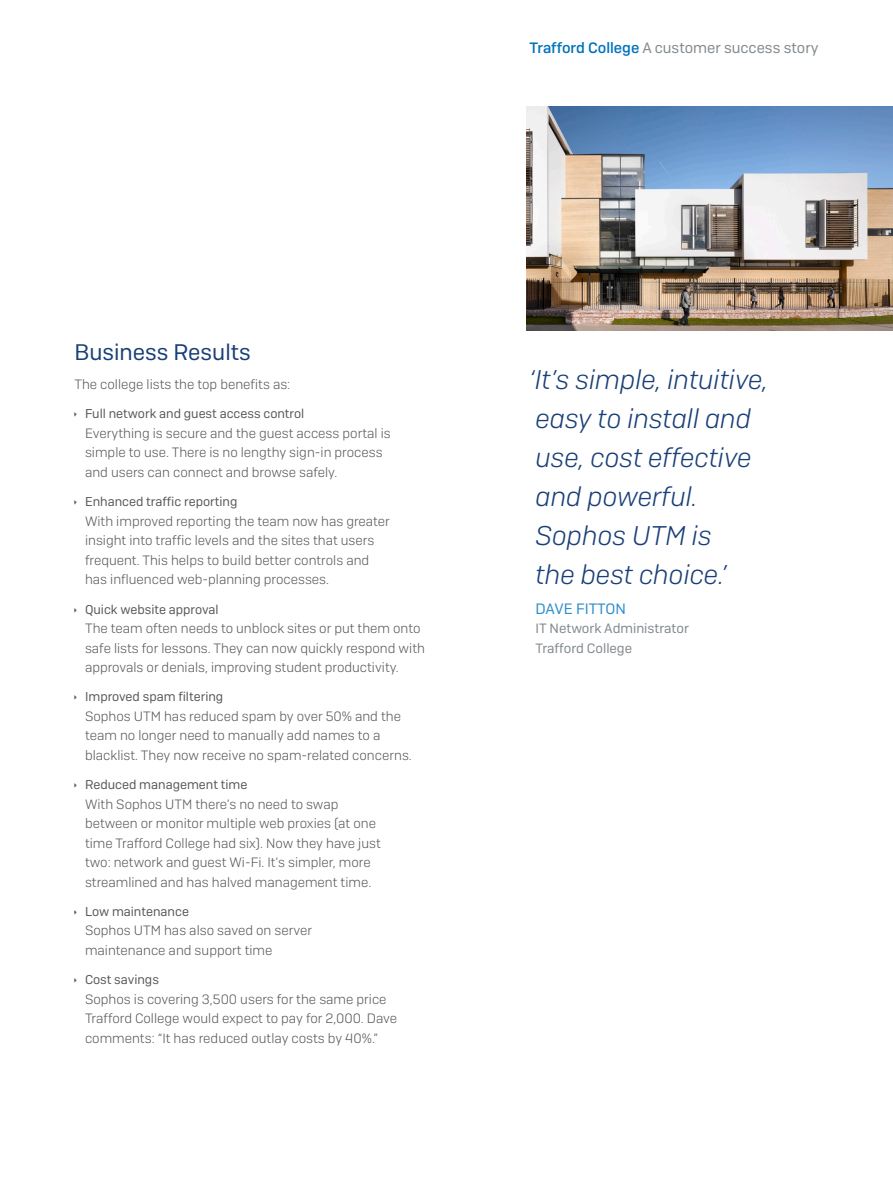
<style>
.page{position:relative;width:893px;height:1191px;background:#fff}
.page>*{position:absolute;margin:0;border:0;box-sizing:border-box;transform-origin:0 0}
.Qoute{font:italic 300 27px/39px "Sophos Sans";color:#193f77}
.Subheading_1{font:22.5px "Sophos Sans";color:#193f77}
.Page_Header{font:15px "Sophos Sans";color:#81898e}
.Acreditation{font:15px "Sophos Sans";color:#308ecd}
.Body_Copy{font:300 13.5px/19.5px "Sophos Sans";color:#57585a}
.Job_Title{font:13.5px/19.5px "Sophos Sans";color:#81898e}
.t1{font:12.75px "Sophos Sans";color:#57585a}
.s1{font-weight:500;color:#0072bc}
</style>
<div class="page">
<img style="left:527px;top:106px;width:366px;height:225px">
<p class="Page_Header" style="left:530px;top:39px;width:290px"><span class="s1">Trafford College</span> A customer success story</p>
<p class="Subheading_1" style="left:74px;top:339px;width:178px">Business Results</p>
<p class="Body_Copy" style="left:74px;top:374px;width:217px">The college lists the top benefits as:</p>
<p class="t1" style="left:85px;top:406px;width:221px">Full network and guest access control</p>
<p class="Body_Copy" style="left:85px;top:423px;width:307px">Everything is secure and the guest access portal is simple to use. There is no lengthy sign-in process and users can connect and browse safely.</p>
<p class="t1" style="left:85px;top:494px;width:154px">Enhanced traffic reporting</p>
<p class="Body_Copy" style="left:85px;top:511px;width:306px">With improved reporting the team now has greater insight into traffic levels and the sites that users frequent. This helps to build better controls and has influenced web-planning processes.</p>
<p class="t1" style="left:85px;top:601px;width:135px">Quick website approval</p>
<p class="Body_Copy" style="left:85px;top:618px;width:341px">The team often needs to unblock sites or put them onto safe lists for lessons. They can now quickly respond with approvals or denials, improving student productivity.</p>
<p class="t1" style="left:85px;top:689px;width:140px">Improved spam filtering</p>
<p class="Body_Copy" style="left:85px;top:706px;width:328px">Sophos UTM has reduced spam by over 50% and the team no longer need to manually add names to a blacklist. They now receive no spam-related concerns.</p>
<p class="t1" style="left:85px;top:777px;width:164px">Reduced management time</p>
<p class="Body_Copy" style="left:85px;top:794px;width:297px">With Sophos UTM there’s no need to swap between or monitor multiple web proxies (at one time Trafford College had six). Now they have just two: network and guest Wi-Fi. It’s simpler, more streamlined and has halved management time.</p>
<p class="t1" style="left:85px;top:904px;width:105px">Low maintenance</p>
<p class="Body_Copy" style="left:85px;top:920px;width:229px">Sophos UTM has also saved on server maintenance and support time</p>
<p class="t1" style="left:85px;top:972px;width:75px">Cost savings</p>
<p class="Body_Copy" style="left:85px;top:989px;width:314px">Sophos is covering 3,500 users for the same price<br>Trafford College would expect to pay for 2,000. Dave comments: “It has reduced outlay costs by 40%.”</p>
<p class="Qoute" style="left:529px;top:360px;width:241px">‘It’s simple, intuitive, easy to install and use, cost effective and powerful.<br>Sophos UTM is<br>the best choice.’</p>
<p class="Acreditation" style="left:535px;top:599px;width:92px">DAVE FITTON</p>
<p class="Job_Title" style="left:535px;top:618px;width:155px">IT Network Administrator<br>Trafford College</p>
</div>
